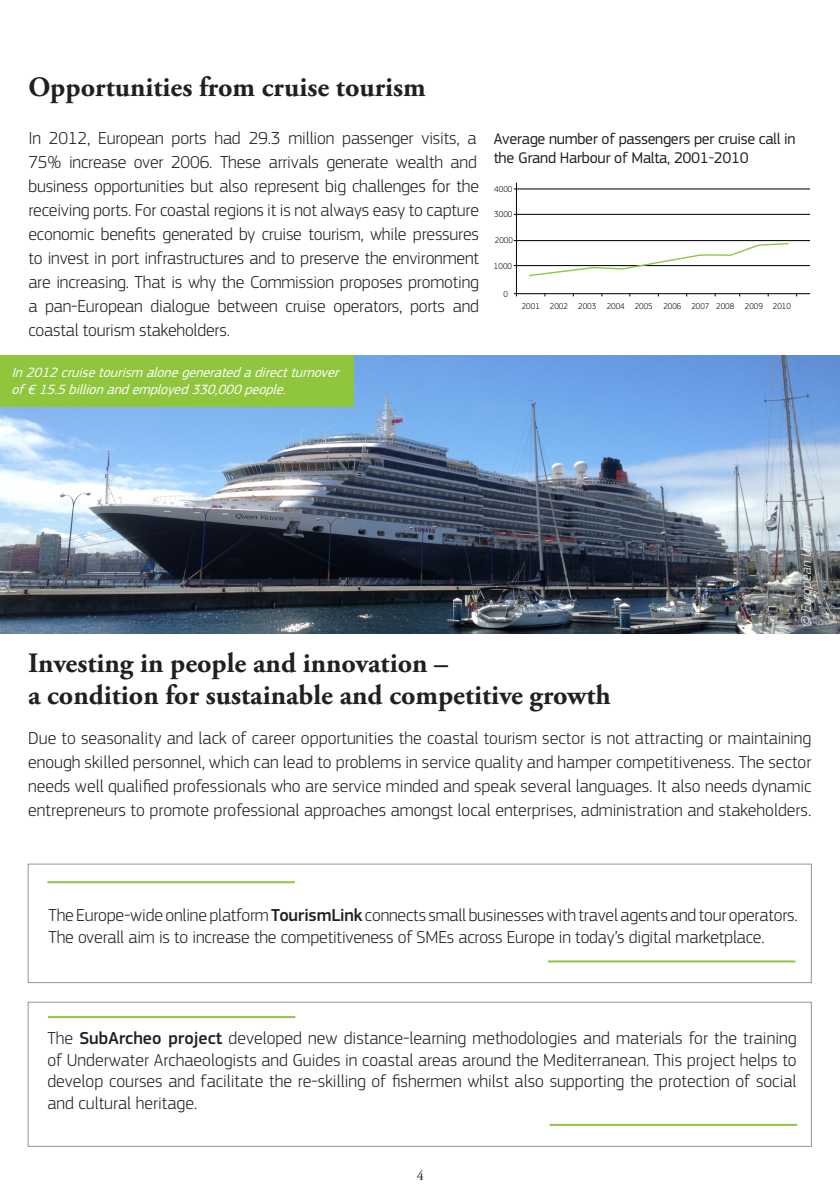
<style>
.page{position:relative;width:840px;height:1191px;background:#fff}
.page>*{position:absolute;margin:0;border:0;box-sizing:border-box;transform-origin:0 0}
.t1{font:700 28px/32px "Adobe Garamond Pro";color:#231f20}
.t2{font:300 18px/24px "EC Square Sans Pro";letter-spacing:-.01em;color:#231f20}
.t3{font:16px/19.2px "EC Square Sans Pro";letter-spacing:-.02em;color:#231f20}
.t4{font:italic 14px/16.8px "EC Square Sans Pro";color:#fff}
.t5{font:italic 300 14px "EC Square Sans Pro";color:#fff}
.t6{font:14px "Adobe Garamond Pro";color:#231f20}
.t7{font:300 8.8px "EC Square Sans Pro";color:#000001;scale:.96 1}
.s1{font-weight:500}
</style>
<div class="page">
<div style="left:28px;top:864px;width:783px;height:118px;border:1px solid #939598"></div>
<div style="left:28px;top:1002px;width:783px;height:144px;border:1px solid #939598"></div>
<img style="left:0;top:355px;width:839px;height:278px">
<hr style="left:47px;top:881px;width:248px;height:2px;background:#8fc63e">
<hr style="left:48px;top:1016px;width:247px;height:2px;background:#8fc63e">
<hr style="left:547px;top:960px;width:248px;height:2px;background:#8fc63e">
<hr style="left:549px;top:1123px;width:247px;height:2px;background:#8fc63e">
<hr style="left:516px;top:182px;width:1px;height:114px;background:#000001">
<hr style="left:513px;top:189px;width:296px;height:1px;background:#000001">
<hr style="left:513px;top:214px;width:296px;height:1px;background:#000001">
<hr style="left:513px;top:240px;width:296px;height:1px;background:#000001">
<hr style="left:513px;top:265px;width:296px;height:1px;background:#000001">
<hr style="left:513px;top:293px;width:296px;height:1px;background:#000001">
<svg style="left:527px;top:243px;width:262px;height:34px"></svg>
<div style="left:0;top:355px;width:353px;height:51px;background:#8fc63e"></div>
<h1 class="t1" style="left:28px;top:72px;width:398px">Opportunities from cruise tourism</h1>
<p class="t2" style="left:28px;top:126px;width:452px">In 2012, European ports had 29.3 million passenger visits, a 75% increase over 2006. These arrivals generate wealth and business opportunities but also represent big challenges for the receiving ports. For coastal regions it is not always easy to capture economic benefits generated by cruise tourism, while pressures to invest in port infrastructures and to preserve the environment are increasing. That is why the Commission proposes promoting a pan-European dialogue between cruise operators, ports and coastal tourism stakeholders.</p>
<p class="t4" style="left:11px;top:364px;width:333px">In2012cruisetourism alonegeneratedadirectturnover of€15.5billionandemployed330,000people.</p>
<p class="t3" style="left:493px;top:129px;width:303px">Average number of passengers per cruise call in the Grand Harbour of Malta, 2001-2010</p>
<p class="t7" style="left:494px;top:184px;width:20px">4000</p>
<p class="t7" style="left:494px;top:209px;width:20px">3000</p>
<p class="t7" style="left:494px;top:235px;width:20px">2000</p>
<p class="t7" style="left:493px;top:261px;width:20px">1000</p>
<p class="t7" style="left:503px;top:289px;width:6px">0</p>
<p class="t7" style="left:715px;top:301px;width:79px">2008 2009 2010</p>
<p class="t7" style="left:521px;top:301px;width:197px">2001 2002 2003 2004 2005 2006 2007</p>
<p class="t5" style="left:797px;top:627px;width:107px;rotate:-90deg">© EuropeanUnion</p>
<h1 class="t1" style="left:28px;top:648px;width:583px">Investing in people and innovation –<br>a condition for sustainable and competitive growth</h1>
<p class="t2" style="left:28px;top:726px;width:784px;text-align:justify">Due to seasonality and lack of career opportunities the coastal tourism sector is not attracting or maintaining enough skilled personnel, which can lead to problems in service quality and hamper competitiveness. The sector needs well qualified professionals who are service minded and speak several languages. It also needs dynamic entrepreneurs to promote professional approaches amongst local enterprises, administration and stakeholders.</p>
<p class="t2" style="left:49px;top:904px;width:750px;line-height:21.6px">The Europe-wide online platform <span class="s1">TourismLink</span> connects small businesses with travel agents and tour operators.<br>The overall aim is to increase the competitiveness of SMEs across Europe in today’s digital marketplace.</p>
<p class="t2" style="left:47px;top:1027px;width:750px;line-height:21.6px;text-align:justify">The <span class="s1">SubArcheo project</span> developed new distance-learning methodologies and materials for the training of Underwater Archaeologists and Guides in coastal areas around the Mediterranean. This project helps to develop courses and facilitate the re-skilling of fishermen whilst also supporting the protection of social and cultural heritage.</p>
<p class="t6" style="left:416px;top:1166px;width:8px">4</p>
</div>
